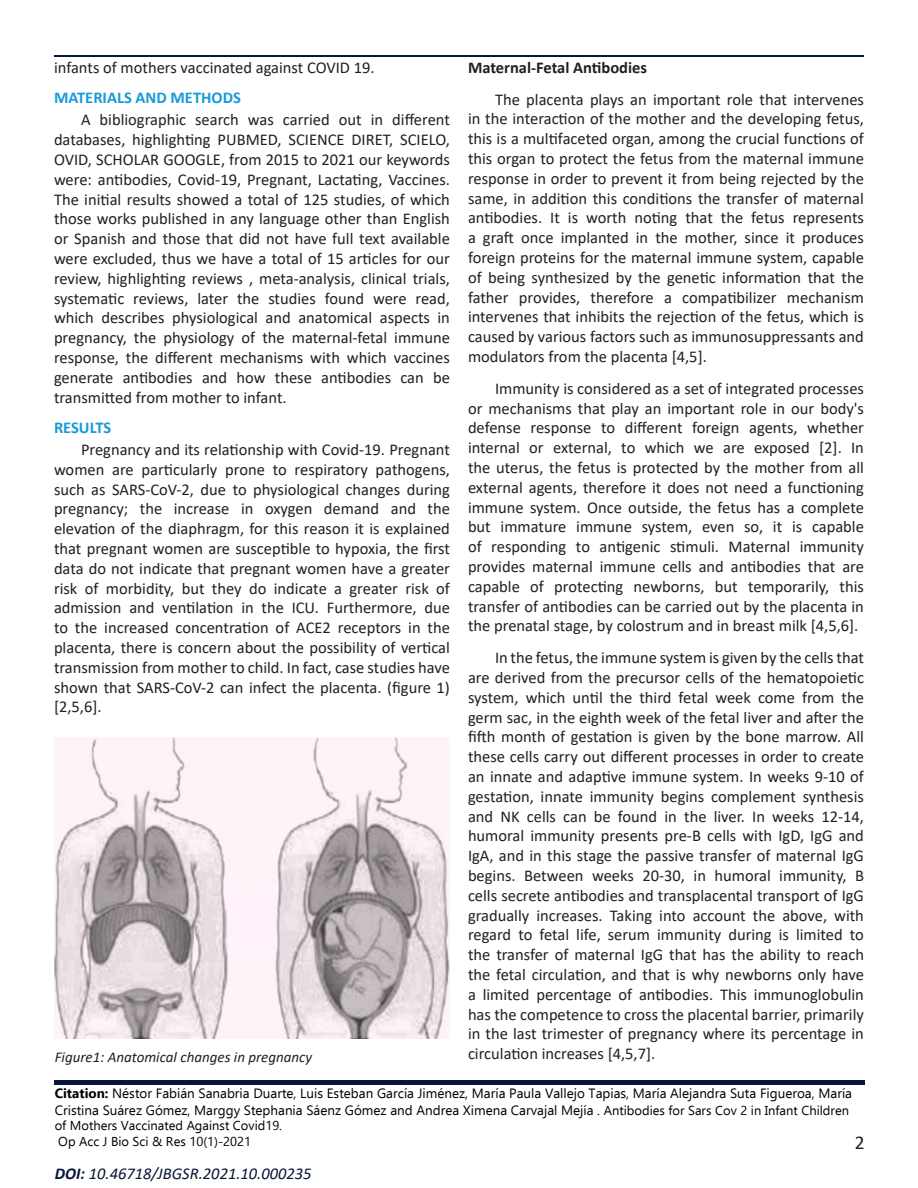
<style>
.page{position:relative;width:918px;height:1188px;background:#fff}
.page>*{position:absolute;margin:0;border:0;box-sizing:border-box;transform-origin:0 0}
.t1{font:19.5px "Calibri";color:#231f20}
.Body_Text_First_Inde{font:16.5px/19.8px "Calibri";color:#231f20;text-align:justify}
.t2{font:italic 16.5px "Calibri";color:#071735}
.side_heading{font:700 16.5px "Calibri";color:#199ad9}
.Body_Text_First_Inde-2{font:700 16.5px "Calibri";color:#231f20}
.figure_tittle{font:italic 15px "Calibri";color:#231f20}
.t3{font:13.5px/16.2px "Ebrima";color:#000}
.t4{font:12.9px/15.5px "Ebrima";color:#000}
.s1{font-weight:700}
.s2{font-size:12.9px}
</style>
<div class="page">
<hr style="left:54px;top:55px;width:810px;height:1px;background:#071735">
<div style="left:55px;top:1080px;width:810px;height:5px;background:#071735"></div>
<img style="left:54px;top:738px;width:396px;height:300px">
<p class="Body_Text_First_Inde" style="left:54px;top:57px;width:322px">infants of mothers vaccinated against COVID 19.</p>
<p class="side_heading" style="left:54px;top:86px;width:188px">MATERIALS AND METHODS</p>
<p class="Body_Text_First_Inde" style="left:54px;top:110px;width:398px;text-indent:27px">A bibliographic search was carried out in different databases, highlighting PUBMED, SCIENCE DIRET, SCIELO, OVID, SCHOLAR GOOGLE, from 2015 to 2021 our keywords were: antibodies, Covid-19, Pregnant, Lactating, Vaccines.<br>The initial results showed a total of 125 studies, of which those works published in any language other than English or Spanish and those that did not have full text available were excluded, thus we have a total of 15 articles for our review, highlighting reviews , meta-analysis, clinical trials, systematic reviews, later the studies found were read, which describes physiological and anatomical aspects in pregnancy, the physiology of the maternal-fetal immune response, the different mechanisms with which vaccines generate antibodies and how these antibodies can be transmitted from mother to infant.</p>
<p class="side_heading" style="left:54px;top:416px;width:59px">RESULTS</p>
<p class="Body_Text_First_Inde" style="left:54px;top:439px;width:398px;text-indent:27px">Pregnancy and its relationship with Covid-19. Pregnant women are particularly prone to respiratory pathogens, such as SARS-CoV-2, due to physiological changes during pregnancy; the increase in oxygen demand and the elevation of the diaphragm, for this reason it is explained that pregnant women are susceptible to hypoxia, the first data do not indicate that pregnant women have a greater risk of morbidity, but they do indicate a greater risk of admission and ventilation in the ICU. Furthermore, due to the increased concentration of ACE2 receptors in the placenta, there is concern about the possibility of vertical transmission from mother to child. In fact, case studies have shown that SARS-CoV-2 can infect the placenta. (figure 1) [2,5,6].</p>
<p class="Body_Text_First_Inde-2" style="left:468px;top:56px;width:181px">Maternal-Fetal Antibodies</p>
<p class="Body_Text_First_Inde" style="left:468px;top:89px;width:398px;text-indent:27px">The placenta plays an important role that intervenes in the interaction of the mother and the developing fetus, this is a multifaceted organ, among the crucial functions of this organ to protect the fetus from the maternal immune response in order to prevent it from being rejected by the same, in addition this conditions the transfer of maternal antibodies. It is worth noting that the fetus represents a graft once implanted in the mother, since it produces foreign proteins for the maternal immune system, capable of being synthesized by the genetic information that the father provides, therefore a compatibilizer mechanism intervenes that inhibits the rejection of the fetus, which is caused by various factors such as immunosuppressants and modulators from the placenta [4,5].</p>
<p class="Body_Text_First_Inde" style="left:468px;top:378px;width:398px;text-indent:27px">Immunity is considered as a set of integrated processes or mechanisms that play an important role in our body's defense response to different foreign agents, whether internal or external, to which we are exposed [2]. In the uterus, the fetus is protected by the mother from all external agents, therefore it does not need a functioning immune system. Once outside, the fetus has a complete but immature immune system, even so, it is capable of responding to antigenic stimuli. Maternal immunity provides maternal immune cells and antibodies that are capable of protecting newborns, but temporarily, this transfer of antibodies can be carried out by the placenta in the prenatal stage, by colostrum and in breast milk [4,5,6].</p>
<p class="Body_Text_First_Inde" style="left:468px;top:647px;width:398px;text-indent:27px">In the fetus, the immune system is given by the cells that are derived from the precursor cells of the hematopoietic system, which until the third fetal week come from the germ sac, in the eighth week of the fetal liver and after the fifth month of gestation is given by the bone marrow. All these cells carry out different processes in order to create an innate and adaptive immune system. In weeks 9-10 of gestation, innate immunity begins complement synthesis and NK cells can be found in the liver. In weeks 12-14, humoral immunity presents pre-B cells with IgD, IgG and IgA, and in this stage the passive transfer of maternal IgG begins. Between weeks 20-30, in humoral immunity, B cells secrete antibodies and transplacental transport of IgG gradually increases. Taking into account the above, with regard to fetal life, serum immunity during is limited to the transfer of maternal IgG that has the ability to reach the fetal circulation, and that is why newborns only have a limited percentage of antibodies. This immunoglobulin has the competence to cross the placental barrier, primarily in the last trimester of pregnancy where its percentage in</p>
<p class="figure_tittle" style="left:55px;top:1046px;width:259px">Figure1: Anatomical changes in pregnancy</p>
<p class="Body_Text_First_Inde" style="left:468px;top:1043px;width:189px">circulation increases [4,5,7].</p>
<p class="t3" style="left:55px;top:1085px;width:799px"><span class="s1">Citation:</span> Néstor Fabián Sanabria Duarte, Luis Esteban García Jiménez, María Paula Vallejo Tapias, María Alejandra Suta Figueroa, María<br>Cristina Suárez Gómez, Marggy Stephania Sáenz Gómez and Andrea Ximena Carvajal Mejía . <span class="s2">Antibodies for Sars Cov 2 in Infant Children</span></p>
<p class="t4" style="left:55px;top:1117px;width:229px">of Mothers Vaccinated Against Covid19.<br>Op Acc J Bio Sci &amp; Res 10(1)-2021</p>
<p class="t1" style="left:855px;top:1129px;width:11px">2</p>
<p class="t2" style="left:55px;top:1162px;width:258px"><span class="s1">DOI:</span> 10.46718/JBGSR.2021.10.000235</p>
</div>
